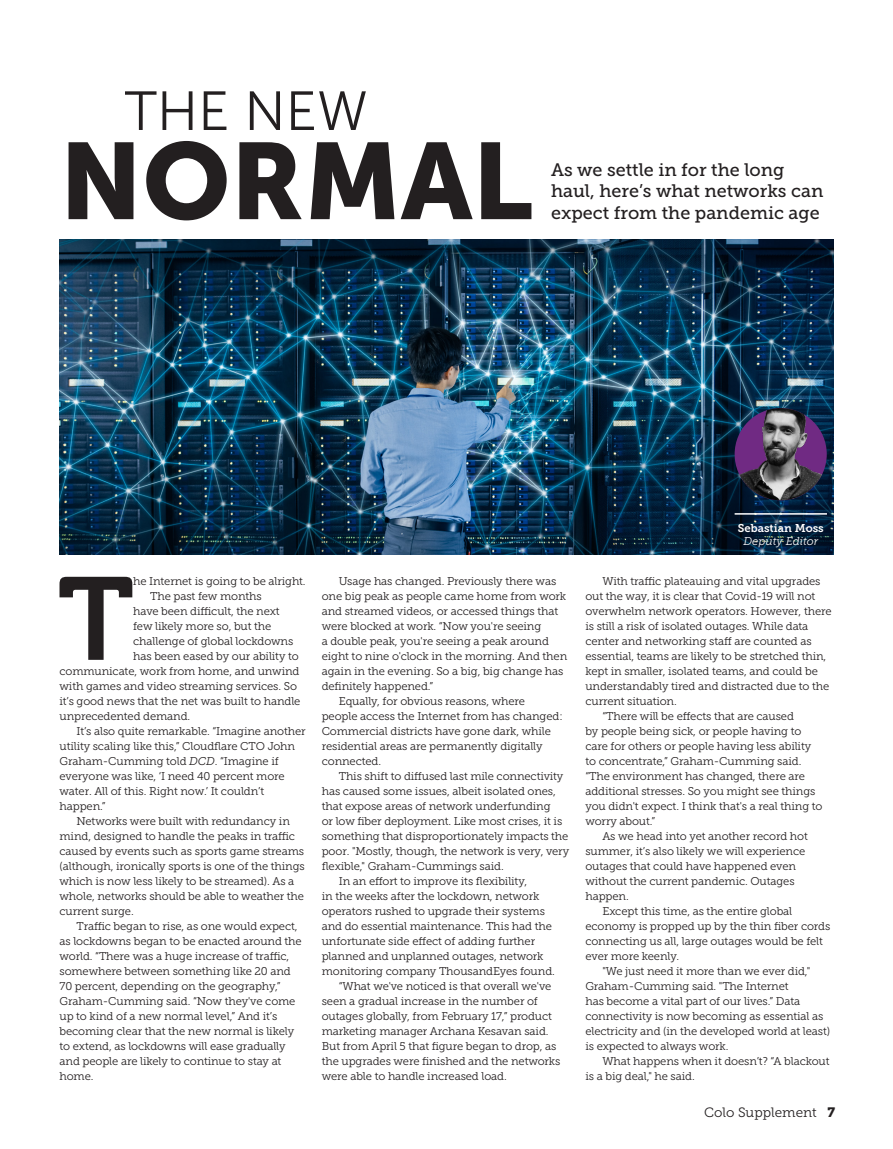
<style>
.page{position:relative;width:893px;height:1149px;background:#fff}
.page>*{position:absolute;margin:0;border:0;box-sizing:border-box;transform-origin:0 0}
.t1{font:116.85px "Museo 700";color:#231f20}
.FEATURES_STANDFIRST{font:107.4px "Museo Sans 900";color:#231f20}
.FEATURES_STANDFIRST-2{font:54.9px "Museo Sans 300";color:#231f20}
.FEATURES_STANDFIRST-3{font:18px/21.6px "Museo Slab 500";color:#231f20}
.Paragraph_Style_1{font:13.5px "Museo Slab 300";color:#231f20}
.t2{font:11.25px/15px "Museo Slab 300";letter-spacing:-.01em;color:#231f20}
.t3{font:11.25px "Museo Slab 700";color:#fff}
.t4{font:italic 11.25px "Museo Slab 300";letter-spacing:-.005em;color:#fff}
.s1{font-style:italic}
.s2{font-family:"Museo Slab 900"}
</style>
<div class="page">
<img style="left:60px;top:239px;width:773px;height:315px">
<hr style="left:735px;top:513px;width:92px;height:1px;background:#fff">
<img style="left:735px;top:408px;width:92px;height:92px;border-radius:46px">
<p class="FEATURES_STANDFIRST-2" style="left:125px;top:81px;width:245px">THE NEW</p>
<p class="FEATURES_STANDFIRST" style="left:60px;top:120px;width:475px">NORMAL</p>
<p class="FEATURES_STANDFIRST-3" style="left:551px;top:159px;width:274px">As we settle in for the long haul, here’s what networks can expect from the pandemic age</p>
<p class="t3" style="left:738px;top:521px;width:88px">Sebastian Moss</p>
<p class="t4" style="left:743px;top:535px;width:76px">Deputy Editor</p>
<p class="t1" style="left:58px;top:554px;width:78px">T</p>
<p class="t2" style="left:133px;top:573px;width:174px">he Internet is going to be alright.</p>
<p class="t2" style="left:150px;top:588px;width:113px">The past few months</p>
<p class="t2" style="left:133px;top:603px;width:148px">have been difficult, the next</p>
<p class="t2" style="left:133px;top:618px;width:140px">few likely more so, but the</p>
<p class="t2" style="left:133px;top:633px;width:162px">challenge of global lockdowns</p>
<p class="t2" style="left:133px;top:648px;width:167px">has been eased by our ability to</p>
<p class="t2" style="left:60px;top:663px;width:242px">communicate, work from home, and unwind</p>
<p class="t2" style="left:60px;top:678px;width:239px">with games and video streaming services. So</p>
<p class="t2" style="left:60px;top:693px;width:242px">it’s good news that the net was built to handle</p>
<p class="t2" style="left:60px;top:708px;width:132px">unprecedented demand.</p>
<p class="t2" style="left:60px;top:723px;width:248px;text-indent:17px">It’s also quite remarkable. “Imagine another utility scaling like this,” Cloudflare CTO John Graham-Cumming told <span class="s1">DCD</span>. “Imagine if everyone was like, ‘I need 40 percent more water. All of this. Right now.’ It couldn’t happen.”</p>
<p class="t2" style="left:60px;top:813px;width:247px;text-indent:17px">Networks were built with redundancy in mind, designed to handle the peaks in traffic caused by events such as sports game streams (although, ironically sports is one of the things which is now less likely to be streamed). As a whole, networks should be able to weather the current surge.</p>
<p class="t2" style="left:60px;top:918px;width:244px;text-indent:17px">Traffic began to rise, as one would expect, as lockdowns began to be enacted around the world. “There was a huge increase of traffic, somewhere between something like 20 and 70 percent, depending on the geography,” Graham-Cumming said. “Now they've come up to kind of a new normal level,” And it’s becoming clear that the new normal is likely to extend, as lockdowns will ease gradually and people are likely to continue to stay at home.</p>
<p class="t2" style="left:322px;top:573px;width:247px;text-indent:17px">Usage has changed. Previously there was one big peak as people came home from work and streamed videos, or accessed things that were blocked at work. “Now you're seeing<br>a double peak, you're seeing a peak around eight to nine o'clock in the morning. And then again in the evening. So a big, big change has definitely happened.”</p>
<p class="t2" style="left:322px;top:693px;width:242px;text-indent:17px">Equally, for obvious reasons, where people access the Internet from has changed:<br>Commercial districts have gone dark, while residential areas are permanently digitally connected.</p>
<p class="t2" style="left:322px;top:768px;width:249px;text-indent:17px">This shift to diffused last mile connectivity has caused some issues, albeit isolated ones, that expose areas of network underfunding<br>or low fiber deployment. Like most crises, it is something that disproportionately impacts the poor. "Mostly, though, the network is very, very flexible," Graham-Cummings said.</p>
<p class="t2" style="left:322px;top:873px;width:235px;text-indent:17px">In an effort to improve its flexibility,<br>in the weeks after the lockdown, network operators rushed to upgrade their systems and do essential maintenance. This had the unfortunate side effect of adding further planned and unplanned outages, network monitoring company ThousandEyes found.</p>
<p class="t2" style="left:322px;top:978px;width:240px;text-indent:17px">“What we've noticed is that overall we've seen a gradual increase in the number of outages globally, from February 17,” product marketing manager Archana Kesavan said.<br>But from April 5 that figure began to drop, as the upgrades were finished and the networks were able to handle increased load.</p>
<p class="t2" style="left:585px;top:573px;width:248px;text-indent:17px">With traffic plateauing and vital upgrades out the way, it is clear that Covid-19 will not overwhelm network operators. However, there is still a risk of isolated outages. While data center and networking staff are counted as essential, teams are likely to be stretched thin, kept in smaller, isolated teams, and could be understandably tired and distracted due to the current situation.</p>
<p class="t2" style="left:585px;top:708px;width:239px;text-indent:17px">“There will be effects that are caused<br>by people being sick, or people having to care for others or people having less ability to concentrate,” Graham-Cumming said. “The environment has changed, there are additional stresses. So you might see things you didn't expect. I think that's a real thing to worry about.”</p>
<p class="t2" style="left:585px;top:828px;width:224px;text-indent:17px">As we head into yet another record hot summer, it’s also likely we will experience outages that could have happened even without the current pandemic. Outages happen.</p>
<p class="t2" style="left:585px;top:903px;width:246px;text-indent:17px">Except this time, as the entire global economy is propped up by the thin fiber cords connecting us all, large outages would be felt ever more keenly.</p>
<p class="t2" style="left:585px;top:963px;width:246px;text-indent:17px">"We just need it more than we ever did," Graham-Cumming said. "The Internet<br>has become a vital part of our lives.” Data connectivity is now becoming as essential as electricity and (in the developed world at least) is expected to always work.</p>
<p class="t2" style="left:585px;top:1053px;width:246px;text-indent:17px">What happens when it doesn’t? “A blackout is a big deal," he said.</p>
<p class="Paragraph_Style_1" style="left:704px;top:1104px;width:133px">Colo Supplement <span class="s2">7</span></p>
</div>
